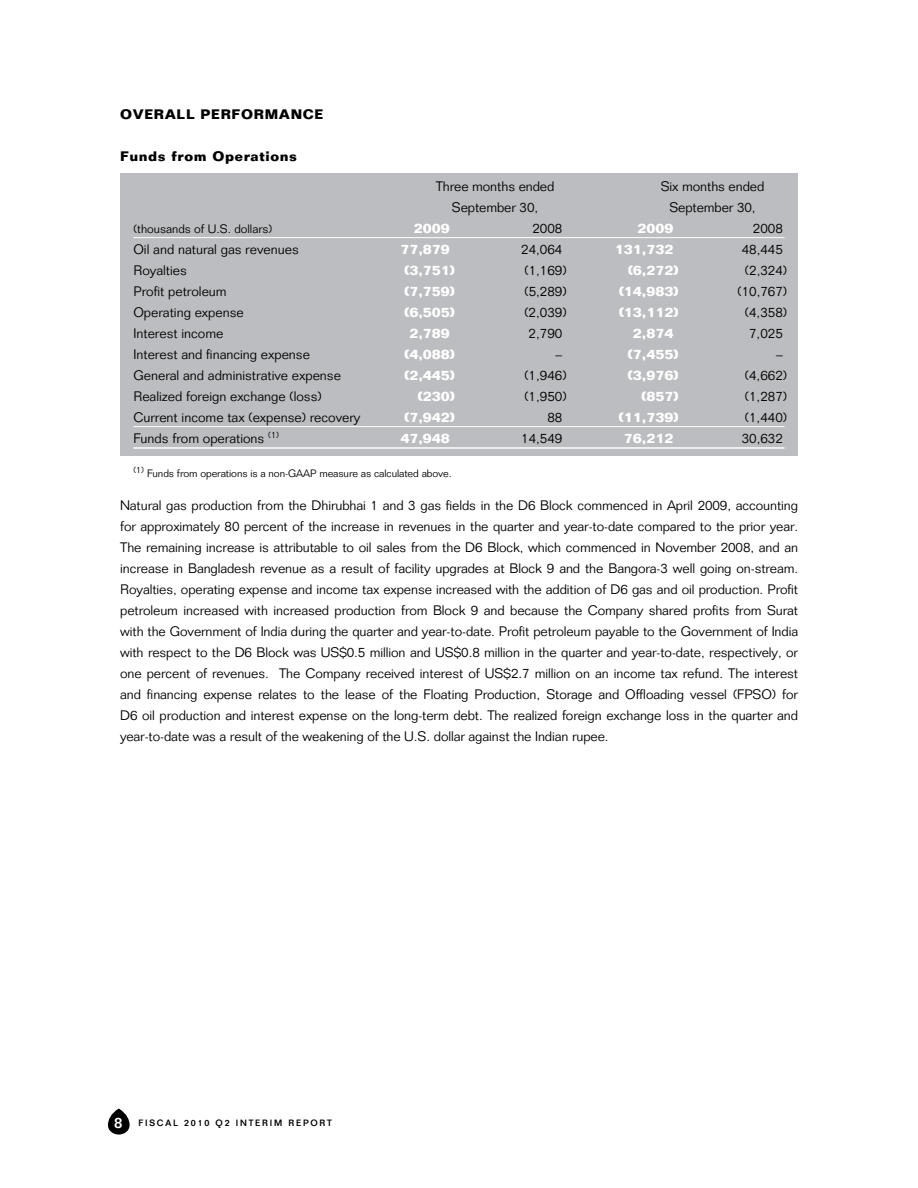
<style>
.page{position:relative;width:918px;height:1188px;background:#fff}
.page>*{position:absolute;margin:0;border:0;box-sizing:border-box;transform-origin:0 0}
.t1{font:300 13.5px/21px "Folio";color:#000;text-align:justify}
.t2{font:700 13.5px "Folio";color:#fff}
.t3{font:700 13.5px "Folio";letter-spacing:.05em;color:#000}
.t4{font:300 12px "Folio";color:#000}
.t5{font:300 10.5px "Folio";letter-spacing:-.005em;color:#000}
.t6{font:500 9px "Folio";letter-spacing:.2em;color:#000}
.s1{font-size:15px;color:#fff}
</style>
<div class="page">
<div style="left:121px;top:174px;width:677px;height:282px;background:#bcbdc0"></div>
<svg style="left:108px;top:1108px;width:22px;height:27px"></svg>
<hr style="left:134px;top:237px;width:650px;height:1px;background:#fff">
<hr style="left:134px;top:426px;width:650px;height:1px;background:#fff">
<hr style="left:134px;top:447px;width:650px;height:2px;background:#fff">
<p class="t3" style="left:120px;top:106px;width:205px">OVERALL PERFORMANCE</p>
<p class="t3" style="left:120px;top:148px;width:178px">Funds from Operations</p>
<p class="t1" style="left:436px;top:176px;width:120px">Three months ended</p>
<p class="t1" style="left:661px;top:176px;width:105px">Six months ended</p>
<p class="t1" style="left:452px;top:197px;width:88px">September 30,</p>
<p class="t1" style="left:669px;top:197px;width:88px">September 30,</p>
<p class="t4" style="left:134px;top:221px;width:140px">(thousands of U.S. dollars)</p>
<p class="t2" style="left:414px;top:220px;width:38px">2009</p>
<p class="t1" style="left:532px;top:218px;width:32px">2008</p>
<p class="t2" style="left:637px;top:220px;width:38px">2009</p>
<p class="t1" style="left:753px;top:218px;width:32px">2008</p>
<p class="t1" style="left:133px;top:239px;width:167px">Oil and natural gas revenues</p>
<p class="t2" style="left:400px;top:241px;width:51px">77,879</p>
<p class="t1" style="left:521px;top:239px;width:43px">24,064</p>
<p class="t2" style="left:615px;top:241px;width:60px">131,732</p>
<p class="t1" style="left:742px;top:239px;width:43px">48,445</p>
<p class="t1" style="left:133px;top:260px;width:55px">Royalties</p>
<p class="t2" style="left:404px;top:262px;width:53px">(3,751)</p>
<p class="t1" style="left:524px;top:260px;width:44px">(1,169)</p>
<p class="t2" style="left:628px;top:262px;width:53px">(6,272)</p>
<p class="t1" style="left:745px;top:260px;width:44px">(2,324)</p>
<p class="t1" style="left:133px;top:281px;width:95px">Profit petroleum</p>
<p class="t2" style="left:404px;top:283px;width:53px">(7,759)</p>
<p class="t1" style="left:524px;top:281px;width:44px">(5,289)</p>
<p class="t2" style="left:619px;top:283px;width:62px">(14,983)</p>
<p class="t1" style="left:737px;top:281px;width:51px">(10,767)</p>
<p class="t1" style="left:133px;top:302px;width:112px">Operating expense</p>
<p class="t2" style="left:404px;top:304px;width:53px">(6,505)</p>
<p class="t1" style="left:524px;top:302px;width:44px">(2,039)</p>
<p class="t2" style="left:619px;top:304px;width:62px">(13,112)</p>
<p class="t1" style="left:745px;top:302px;width:44px">(4,358)</p>
<p class="t1" style="left:133px;top:323px;width:92px">Interest income</p>
<p class="t2" style="left:409px;top:325px;width:42px">2,789</p>
<p class="t1" style="left:529px;top:323px;width:35px">2,790</p>
<p class="t2" style="left:633px;top:325px;width:42px">2,874</p>
<p class="t1" style="left:749px;top:323px;width:35px">7,025</p>
<p class="t1" style="left:133px;top:344px;width:178px">Interest and financing expense</p>
<p class="t2" style="left:404px;top:346px;width:53px">(4,088)</p>
<p class="t1" style="left:556px;top:344px;width:8px">–</p>
<p class="t2" style="left:628px;top:346px;width:53px">(7,455)</p>
<p class="t1" style="left:776px;top:344px;width:8px">–</p>
<p class="t1" style="left:133px;top:365px;width:209px">General and administrative expense</p>
<p class="t2" style="left:404px;top:367px;width:53px">(2,445)</p>
<p class="t1" style="left:524px;top:365px;width:44px">(1,946)</p>
<p class="t2" style="left:628px;top:367px;width:53px">(3,976)</p>
<p class="t1" style="left:745px;top:365px;width:44px">(4,662)</p>
<p class="t1" style="left:133px;top:386px;width:190px">Realized foreign exchange (loss)</p>
<p class="t2" style="left:418px;top:388px;width:39px">(230)</p>
<p class="t1" style="left:524px;top:386px;width:44px">(1,950)</p>
<p class="t2" style="left:641px;top:388px;width:39px">(857)</p>
<p class="t1" style="left:745px;top:386px;width:44px">(1,287)</p>
<p class="t1" style="left:133px;top:407px;width:229px">Current income tax (expense) recovery</p>
<p class="t2" style="left:404px;top:409px;width:53px">(7,942)</p>
<p class="t1" style="left:547px;top:407px;width:17px">88</p>
<p class="t2" style="left:619px;top:409px;width:62px">(11,739)</p>
<p class="t1" style="left:745px;top:407px;width:44px">(1,440)</p>
<p class="t1" style="left:133px;top:428px;width:147px">Funds from operations <sup>(1)</sup></p>
<p class="t2" style="left:400px;top:430px;width:51px">47,948</p>
<p class="t1" style="left:521px;top:428px;width:43px">14,549</p>
<p class="t2" style="left:624px;top:430px;width:51px">76,212</p>
<p class="t1" style="left:742px;top:428px;width:43px">30,632</p>
<p class="t5" style="left:134px;top:467px;width:320px"><sup>(1)</sup> Funds from operations is a non-GAAP measure as calculated above.</p>
<p class="t1" style="left:120px;top:495px;width:680px">Natural gas production from the Dhirubhai 1 and 3 gas fields in the D6 Block commenced in April 2009, accounting for approximately 80 percent of the increase in revenues in the quarter and year-to-date compared to the prior year.<br>The remaining increase is attributable to oil sales from the D6 Block, which commenced in November 2008, and an increase in Bangladesh revenue as a result of facility upgrades at Block 9 and the Bangora-3 well going on-stream.<br>Royalties, operating expense and income tax expense increased with the addition of D6 gas and oil production. Profit petroleum increased with increased production from Block 9 and because the Company shared profits from Surat with the Government of India during the quarter and year-to-date. Profit petroleum payable to the Government of India with respect to the D6 Block was US$0.5 million and US$0.8 million in the quarter and year-to-date, respectively, or one percent of revenues. The Company received interest of US$2.7 million on an income tax refund. The interest and financing expense relates to the lease of the Floating Production, Storage and Offloading vessel (FPSO) for D6 oil production and interest expense on the long-term debt. The realized foreign exchange loss in the quarter and year-to-date was a result of the weakening of the U.S. dollar against the Indian rupee.</p>
<p class="t6" style="left:114px;top:1118px;width:219px"><span class="s1">8</span> FISCAL 2010 Q2 I NTERIM REPORT</p>
</div>
